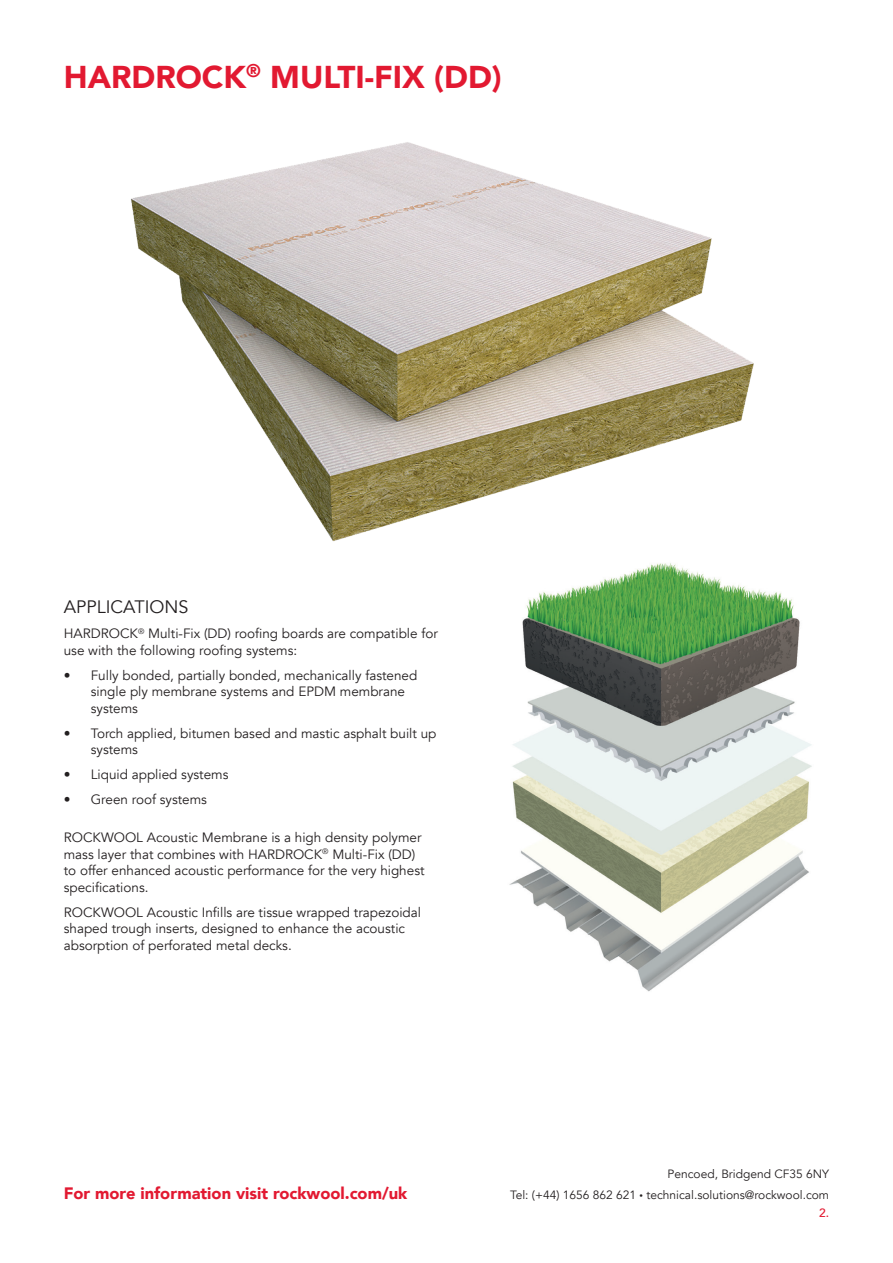
<style>
.page{position:relative;width:893px;height:1263px;background:#fff}
.page>*{position:absolute;margin:0;border:0;box-sizing:border-box;transform-origin:0 0}
.t1{font:900 31.5px "Avenir";color:#e21931}
.t2{font:18px "Avenir";color:#231f20}
.t3{font:900 16.5px "Avenir";color:#e21931}
.t4{font:13.5px/16.5px "Avenir";color:#231f20}
.t5{font:12px/18.3px "Avenir";color:#231f20;text-align:right}
.s1{font-size:7.05px}
.s2{font-weight:500;color:#e21931}
</style>
<div class="page">
<img style="left:131px;top:142px;width:623px;height:400px">
<img style="left:509px;top:563px;width:303px;height:429px">
<h1 class="t1" style="left:64px;top:50px;width:440px">HARDROCK<sup>®</sup> MULTI-FIX (DD)</h1>
<h2 class="t2" style="left:64px;top:596px;width:126px">APPLICATIONS</h2>
<p class="t4" style="left:64px;top:626px;width:376px">HARDROCK<sup>®</sup> Multi-Fix (DD) roofing boards are compatible for use with the following roofing systems:</p>
<p class="t4" style="left:91px;top:667px;width:328px;text-indent:-27px">• Fully bonded, partially bonded, mechanically fastened single ply membrane systems and EPDM membrane systems</p>
<p class="t4" style="left:91px;top:725px;width:347px;text-indent:-27px">• Torch applied, bitumen based and mastic asphalt built up systems</p>
<p class="t4" style="left:64px;top:767px;width:166px">• Liquid applied systems</p>
<p class="t4" style="left:64px;top:792px;width:145px">• Green roof systems</p>
<p class="t4" style="left:64px;top:829px;width:362px">ROCKWOOL Acoustic Membrane is a high density polymer mass layer that combines with HARDROCK<sup>®</sup> Multi-Fix (DD) to offer enhanced acoustic performance for the very highest specifications.</p>
<p class="t4" style="left:64px;top:904px;width:359px">ROCKWOOL Acoustic Infills are tissue wrapped trapezoidal shaped trough inserts, designed to enhance the acoustic absorption of perforated metal decks.</p>
<p class="t5" style="left:668px;top:1165px;width:163px">Pencoed, Bridgend CF35 6NY</p>
<p class="t3" style="left:64px;top:1179px;width:345px">For more information visit rockwool.com/uk</p>
<p class="t5" style="left:510px;top:1186px;width:320px">Tel: (+44) 1656 862 621 <span class="s1">•</span> technical.solutions@rockwool.com<br><span class="s2">2.</span></p>
</div>
